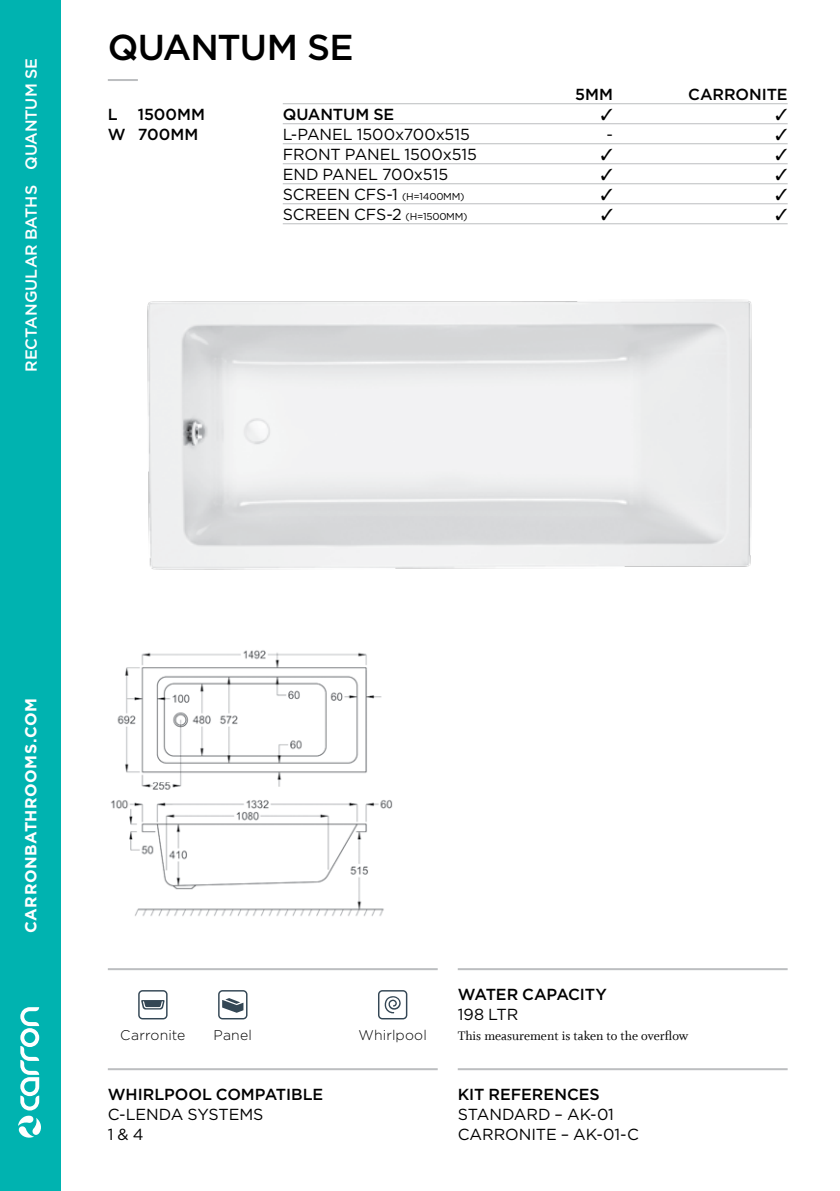
<style>
.page{position:relative;width:840px;height:1191px;background:#fff}
.page>*{position:absolute;margin:0;border:0;box-sizing:border-box;transform-origin:0 0}
.t1{font:500 36px "Gotham";letter-spacing:-.025em;color:#000}
.t2{font:16px/20px "Gotham";letter-spacing:-.005em;color:#000}
.t3{font:500 16px/20px "Gotham";color:#000}
.t4{font:500 16px "Gotham";color:#fff}
.t5{font:700 16px "Gotham";letter-spacing:.03em;color:#fff}
.t6{font:14px "Whitman Roman LF";color:#000}
.t7{font:300 14px "Gotham";letter-spacing:.01em;color:#000}
.s1{font-size:10px}
</style>
<div class="page">
<hr style="left:108px;top:79px;width:30px;height:2px;background:#bcbec0">
<hr style="left:282px;top:103px;width:505px;height:1px;background:#bcbec0">
<hr style="left:282px;top:123px;width:505px;height:1px;background:#bcbec0">
<hr style="left:282px;top:143px;width:505px;height:1px;background:#bcbec0">
<hr style="left:282px;top:163px;width:505px;height:1px;background:#bcbec0">
<hr style="left:282px;top:183px;width:505px;height:1px;background:#bcbec0">
<hr style="left:282px;top:203px;width:505px;height:1px;background:#bcbec0">
<hr style="left:282px;top:223px;width:505px;height:1px;background:#bcbec0">
<svg style="left:138px;top:990px;width:29px;height:29px"></svg>
<svg style="left:218px;top:990px;width:29px;height:29px"></svg>
<svg style="left:378px;top:990px;width:29px;height:29px"></svg>
<hr style="left:108px;top:1068px;width:329px;height:2px;background:#bcbec0">
<hr style="left:108px;top:968px;width:329px;height:2px;background:#bcbec0">
<hr style="left:457px;top:968px;width:330px;height:2px;background:#bcbec0">
<hr style="left:457px;top:1068px;width:330px;height:2px;background:#bcbec0">
<div style="left:0;top:0;width:60px;height:1191px;background:#00b3b0"></div>
<img style="left:147px;top:299px;width:605px;height:271px">
<img style="left:111px;top:650px;width:282px;height:266px">
<svg style="left:18px;top:1007px;width:23px;height:130px"></svg>
<p class="t4" style="left:22px;top:371px;width:315px;rotate:-90deg">RECTANGU LAR BATHS QUANTU M SE</p>
<h1 class="t1" style="left:108px;top:27px;width:247px">QUANTU M SE</h1>
<p class="t3" style="left:575px;top:84px;width:63px">5MM CARR</p>
<p class="t3" style="left:735px;top:84px;width:53px">ONITE</p>
<p class="t3" style="left:108px;top:104px;width:99px;text-indent:30px">1500MM<br>W 700MM</p>
<p class="t3" style="left:108px;top:104px;width:6px">L</p>
<p class="t3" style="left:282px;top:104px;width:14px">QUA</p>
<p class="t3" style="left:320px;top:104px;width:61px">NTU M SE</p>
<p class="t2" style="left:282px;top:124px;width:188px">L-PANEL 1500X700X515</p>
<p class="t2" style="left:606px;top:124px;width:8px">-</p>
<p class="t2" style="left:282px;top:144px;width:196px">FRONT PANEL 1500X515</p>
<p class="t2" style="left:282px;top:164px;width:167px">END PANEL 700X515</p>
<p class="t2" style="left:282px;top:184px;width:183px">SCREEN CFS-1 <span class="s1">(H =1400MM)</span></p>
<p class="t2" style="left:282px;top:204px;width:186px">SCREEN CFS-2 <span class="s1">(H =1500MM)</span></p>
<p class="t5" style="left:22px;top:933px;width:236px;rotate:-90deg">carronbathrooms.com</p>
<p class="t7" style="left:120px;top:1027px;width:67px">Carronite</p>
<p class="t7" style="left:213px;top:1027px;width:40px">Panel</p>
<p class="t7" style="left:358px;top:1027px;width:70px">Whirlpool</p>
<p class="t3" style="left:108px;top:1084px;width:217px">WHIRLPOOL COMPATIBLE</p>
<p class="t2" style="left:108px;top:1104px;width:155px">C-LENDA SYSTEMS<br>1 &amp; 4</p>
<p class="t3" style="left:457px;top:984px;width:151px">WATER CAPACITY</p>
<p class="t2" style="left:457px;top:1004px;width:62px">198 LTR</p>
<p class="t6" style="left:457px;top:1028px;width:232px">This measurement is taken to the overflow</p>
<p class="t3" style="left:457px;top:1084px;width:143px">KIT REFERENCES</p>
<p class="t2" style="left:457px;top:1104px;width:182px">STANDARD – AK-01<br>CARRONITE – AK-01-C</p>
</div>
